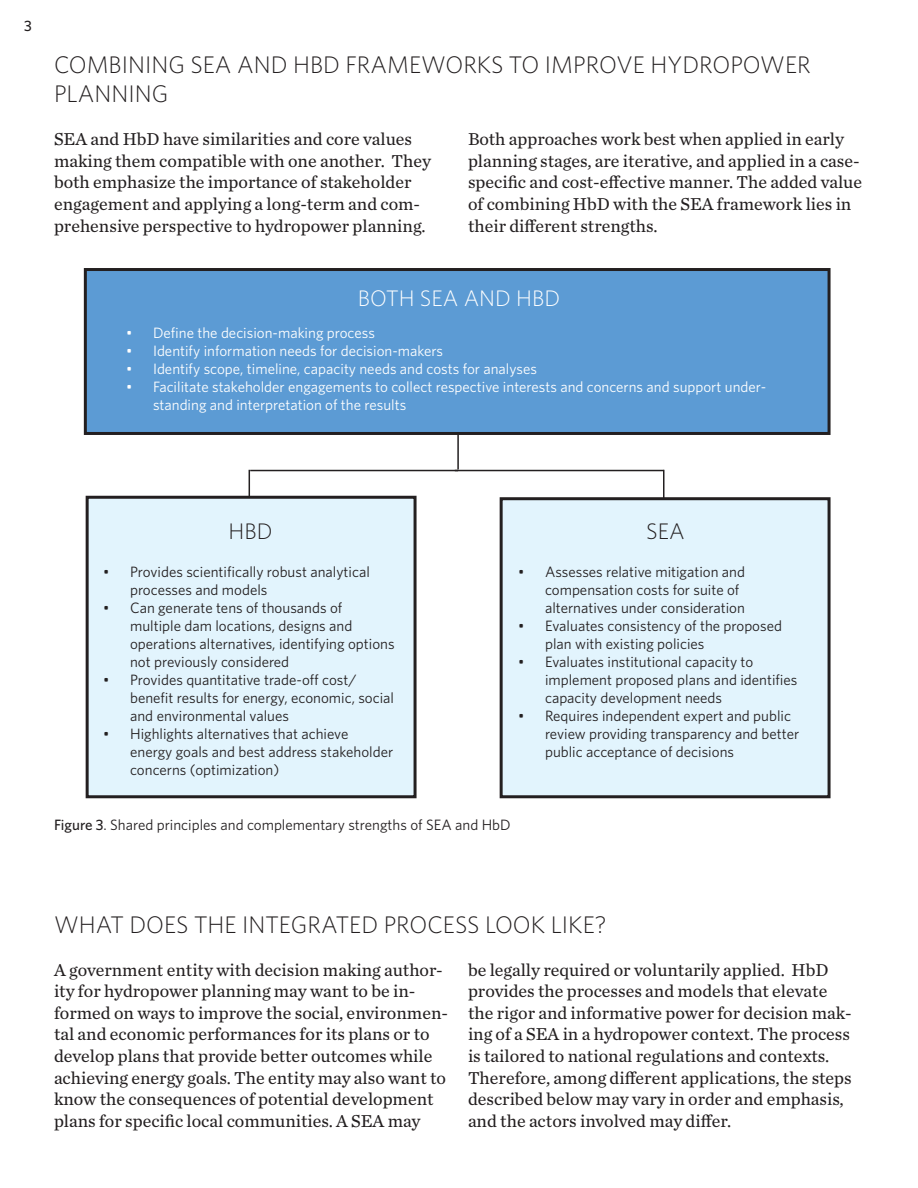
<style>
.page{position:relative;width:918px;height:1188px;background:#fff}
.page>*{position:absolute;margin:0;border:0;box-sizing:border-box;transform-origin:0 0}
.t1{font:300 24px/28.8px "Whitney";color:#231f20}
.t2{font:300 22.5px "Whitney";color:#fff}
.t3{font:300 22.5px "Whitney";color:#231f20}
.t4{font:18px/21.6px "Chronicle Text G2";color:#231f20}
.t5{font:15px/18px "Whitney";color:#231f20}
.t6{font:15px/18px "Whitney";color:#fff}
.t7{font:500 15px "Whitney";color:#231f20}
.s1{font-weight:500}
</style>
<div class="page">
<div style="left:85px;top:270px;width:744px;height:163px;background:#5c9bd4"></div>
<div style="left:84px;top:268px;width:747px;height:167px;border:3px solid #231f20"></div>
<div style="left:87px;top:497px;width:328px;height:300px;background:#e2f4fd"></div>
<div style="left:86px;top:496px;width:331px;height:302px;border:3px solid #231f20"></div>
<div style="left:501px;top:499px;width:328px;height:298px;background:#e2f4fd"></div>
<div style="left:500px;top:497px;width:331px;height:301px;border:3px solid #231f20"></div>
<hr style="left:457px;top:435px;width:2px;height:35px;background:#231f20">
<hr style="left:455px;top:470px;width:209px;height:1px;background:#231f20">
<hr style="left:250px;top:470px;width:208px;height:1px;background:#231f20">
<svg style="left:249px;top:470px;width:1px;height:27px"></svg>
<svg style="left:663px;top:471px;width:1px;height:27px"></svg>
<p class="t7" style="left:24px;top:16px;width:9px">3</p>
<p class="t1" style="left:54px;top:50px;width:758px">COMBINING SEA AND HBD FRAMEWORKS TO IMPROVE HYDROPOWER<br>PLANNING</p>
<p class="t4" style="left:54px;top:127px;width:379px">SEA and HbD have similarities and core values making them compatible with one another. They both emphasize the importance of stakeholder engagement and applying a long-term and com&shy;prehensive perspective to hydropower planning.</p>
<p class="t4" style="left:468px;top:127px;width:396px">Both approaches work best when applied in early planning stages, are iterative, and applied in a case&shy;specific and cost-effective manner. The added value of combining HbD with the SEA framework lies in their different strengths.</p>
<p class="t2" style="left:358px;top:283px;width:204px">BOTH SEA AND HBD</p>
<p class="t6" style="left:126px;top:323px;width:250px">• Define the decision-making process</p>
<p class="t6" style="left:126px;top:341px;width:319px">• Identify information needs for decision-makers</p>
<p class="t6" style="left:126px;top:359px;width:413px">• Identify scope, timeline, capacity needs and costs for analyses</p>
<p class="t6" style="left:153px;top:377px;width:615px;text-indent:-27px">• Facilitate stakeholder engagements to collect respective interests and concerns and support under&shy;standing and interpretation of the results</p>
<p class="t3" style="left:229px;top:516px;width:45px">HBD</p>
<p class="t5" style="left:130px;top:562px;width:241px;text-indent:-27px">• Provides scientifically robust analytical processes and models</p>
<p class="t5" style="left:130px;top:598px;width:266px;text-indent:-27px">• Can generate tens of thousands of multiple dam locations, designs and operations alternatives, identifying options not previously considered</p>
<p class="t5" style="left:130px;top:670px;width:265px;text-indent:-27px">• Provides quantitative trade-off cost/ benefit results for energy, economic, social and environmental values</p>
<p class="t5" style="left:130px;top:724px;width:265px;text-indent:-27px">• Highlights alternatives that achieve energy goals and best address stakeholder concerns (optimization)</p>
<p class="t3" style="left:646px;top:516px;width:40px">SEA</p>
<p class="t5" style="left:545px;top:562px;width:202px;text-indent:-27px">• Assesses relative mitigation and compensation costs for suite of alternatives under consideration</p>
<p class="t5" style="left:545px;top:616px;width:239px;text-indent:-27px">• Evaluates consistency of the proposed plan with existing policies</p>
<p class="t5" style="left:545px;top:652px;width:254px;text-indent:-27px">• Evaluates institutional capacity to implement proposed plans and identifies capacity development needs</p>
<p class="t5" style="left:545px;top:706px;width:256px;text-indent:-27px">• Requires independent expert and public review providing transparency and better public acceptance of decisions</p>
<p class="t5" style="left:54px;top:816px;width:458px"><span class="s1">Figure 3</span>. Shared principles and complementary strengths of SEA and HbD</p>
<p class="t1" style="left:54px;top:909px;width:554px">WHAT DOES THE INTEGRATED PROCESS LOOK LIKE?</p>
<p class="t4" style="left:54px;top:958px;width:396px">A government entity with decision making author&shy;ity for hydropower planning may want to be in&shy;formed on ways to improve the social, environmen&shy;tal and economic performances for its plans or to develop plans that provide better outcomes while achieving energy goals. The entity may also want to know the consequences of potential development plans for specific local communities. A SEA may</p>
<p class="t4" style="left:468px;top:958px;width:385px">be legally required or voluntarily applied. HbD provides the processes and models that elevate the rigor and informative power for decision mak&shy;ing of a SEA in a hydropower context. The process is tailored to national regulations and contexts.<br>Therefore, among different applications, the steps described below may vary in order and emphasis, and the actors involved may differ.</p>
</div>
